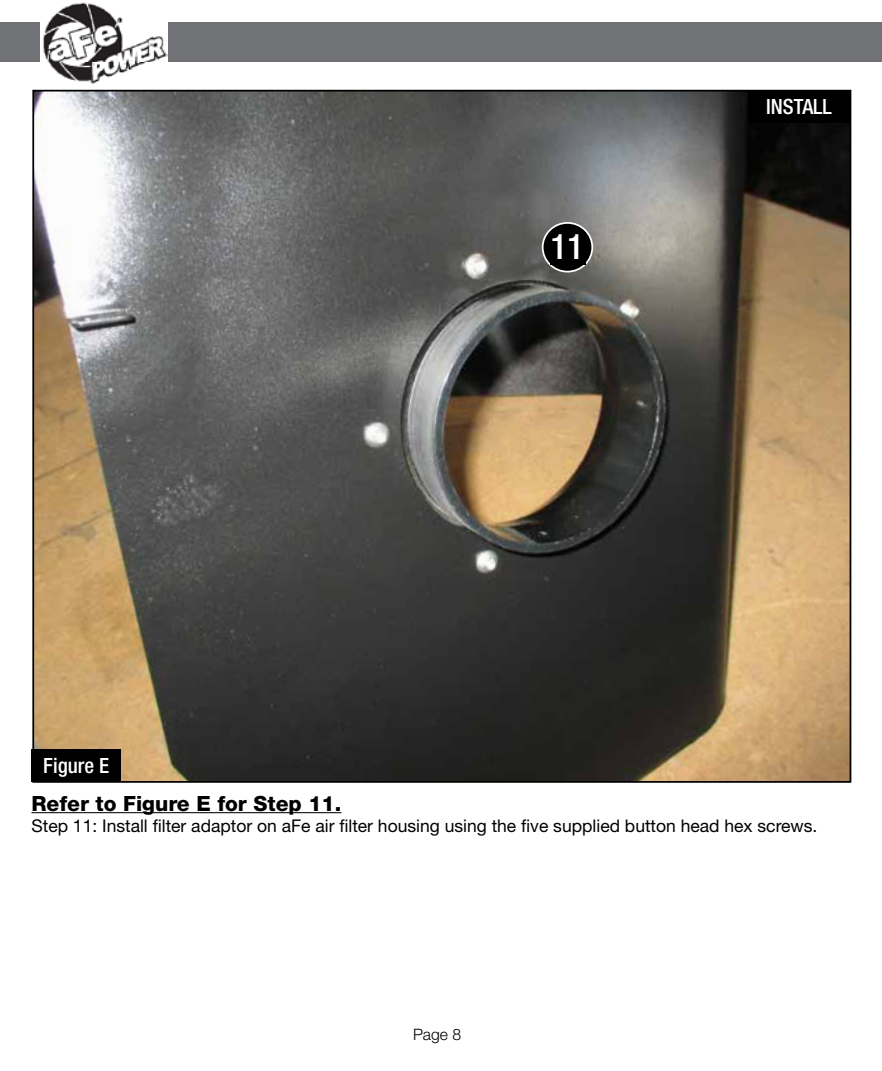
<style>
.page{position:relative;width:882px;height:1071px;background:#fff}
.page>*{position:absolute;margin:0;border:0;box-sizing:border-box;transform-origin:0 0}
.t1{font:500 condensed 35px "Helvetica Neue";color:#fff}
.t2{font:800 21px "Helvetica Neue";color:#000}
.t3{font:500 condensed 21px "Helvetica Neue";color:#fff}
.t4{font:17.5px "Helvetica Neue";color:#000}
.t5{font:300 15.75px "Helvetica Neue";color:#000}
</style>
<div class="page">
<img style="left:35px;top:93px;width:813px;height:687px">
<hr style="left:32px;top:812px;width:309px;height:1px;background:#000">
<div style="left:32px;top:749px;width:89px;height:33px;background:#000"></div>
<div style="left:748px;top:90px;width:102px;height:33px;background:#000"></div>
<div style="left:0;top:23px;width:882px;height:39px;background:#717275"></div>
<img style="left:40px;top:2px;width:127px;height:82px">
<svg style="left:543px;top:223px;width:49px;height:49px"></svg>
<div style="left:542px;top:222px;width:51px;height:51px;border:2px solid #fff;border-radius:50%"></div>
<div style="left:550px;top:232px;width:36px;height:33px;background:#000"></div>
<p class="t3" style="left:43px;top:753px;width:67px">Figure E</p>
<h1 class="t1" style="left:550px;top:226px;width:35px">11</h1>
<p class="t3" style="left:766px;top:94px;width:67px">INSTALL</p>
<p class="t2" style="left:32px;top:791px;width:311px">Refer to Figure E for Step 11.</p>
<p class="t4" style="left:32px;top:815px;width:788px">Step 11: Install filter adaptor on aFe air filter housing using the five supplied button head hex screws.</p>
<p class="t5" style="left:413px;top:1024px;width:50px">Page 8</p>
</div>
